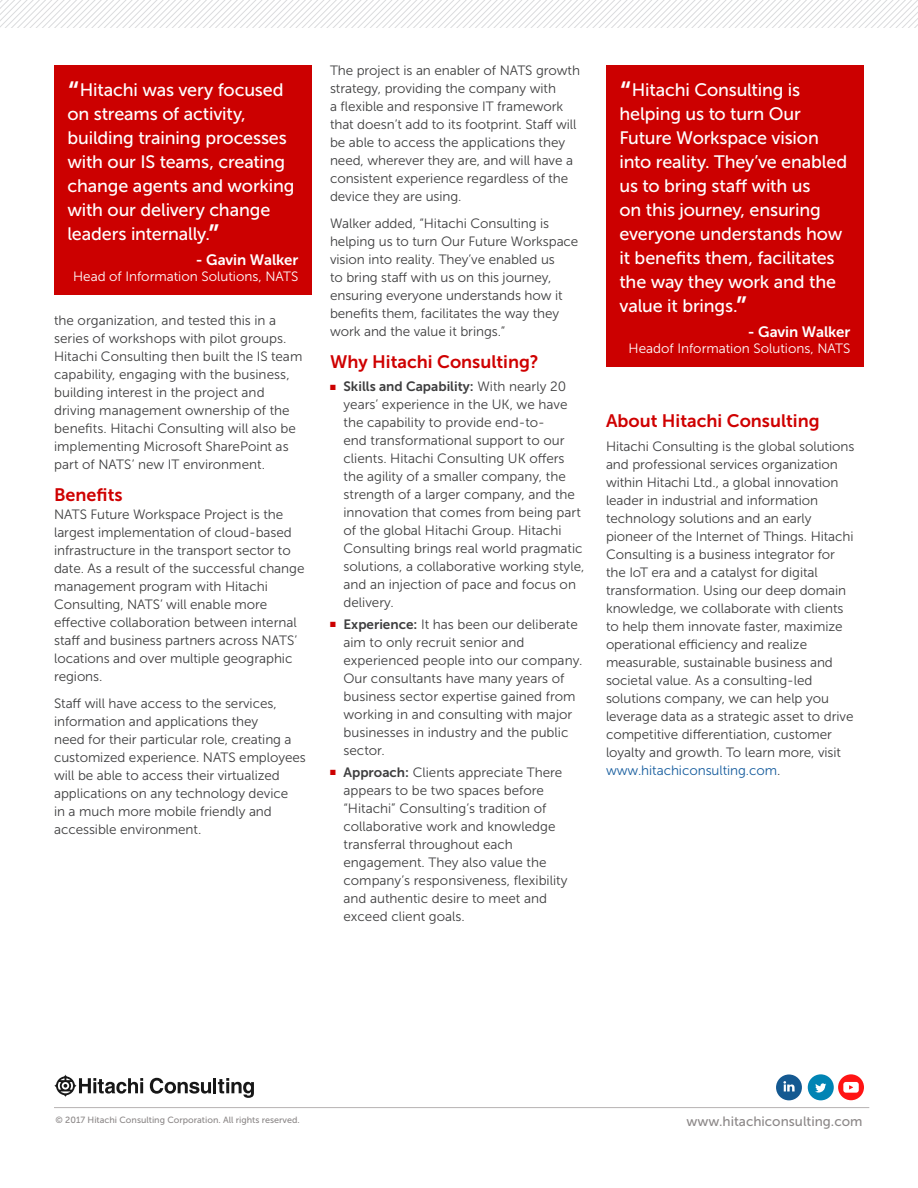
<style>
.page{position:relative;width:918px;height:1188px;background:#fff}
.page>*{position:absolute;margin:0;border:0;box-sizing:border-box;transform-origin:0 0}
.Quote_Inside_Pages{font:18px/24px "Museo Sans 500";letter-spacing:-.01em;color:#fff}
.Primary_Subhead{font:18px "Museo Sans 700";color:#cf0000}
.Primary_Subhead_afte{font:18px "Museo Sans 700";color:#cf0000}
.Quote_AuthorName{font:15px "Museo Sans 700";color:#fff}
.Body{font:13.5px/18px "Museo Sans 300";letter-spacing:-.005em;color:#3e3e3f}
.Quote_AuthorTitle{font:13.5px "Museo Sans 300";color:#fff}
.t1{font:13.5px "Museo Sans 500";color:#8c8888}
.t2{font:9px "Museo Sans 500";color:#8c8888}
.s1{font-size:33px}
.s2{color:#c00}
.s3{font-family:"Museo Sans 700"}
.s4{color:#175d9e}
</style>
<div class="page">
<svg style="left:0;top:0;width:918px;height:27px"></svg>
<hr style="left:54px;top:1107px;width:815px;height:1px;background:#bdb9b9">
<svg style="left:808px;top:1074px;width:56px;height:26px"></svg>
<svg style="left:776px;top:1074px;width:26px;height:26px"></svg>
<svg style="left:54px;top:1074px;width:89px;height:23px"></svg>
<svg style="left:150px;top:1078px;width:61px;height:16px"></svg>
<hr style="left:213px;top:1078px;width:3px;height:15px;background:#171717">
<svg style="left:218px;top:1078px;width:36px;height:20px"></svg>
<div style="left:606px;top:65px;width:258px;height:302px;background:#c00"></div>
<div style="left:54px;top:65px;width:258px;height:230px;background:#c00"></div>
<p class="Quote_Inside_Pages" style="left:68px;top:78px;width:228px"><span class="s1">“</span>Hitachi was very focused on streams of activity, building training processes with our IS teams, creating change agents and working with our delivery change leaders internally.<span class="s1">”</span></p>
<p class="Quote_AuthorName" style="left:196px;top:252px;width:104px">- Gavin Walker</p>
<p class="Quote_AuthorTitle" style="left:73px;top:269px;width:227px">Head of Information Solutions, NATS</p>
<p class="Body" style="left:54px;top:312px;width:250px">the organization, and tested this in a series of workshops with pilot groups.<br>Hitachi Consulting then built the IS team capability, engaging with the business, building interest in the project and driving management ownership of the benefits. Hitachi Consulting will also be implementing Microsoft SharePoint as part of NATS’ new IT environment.</p>
<p class="Primary_Subhead_afte" style="left:54px;top:485px;width:70px">Benefits</p>
<p class="Body" style="left:54px;top:505px;width:252px">NATS Future Workspace Project is the largest implementation of cloud-based infrastructure in the transport sector to date. As a result of the successful change management program with Hitachi Consulting, NATS’ will enable more effective collaboration between internal staff and business partners across NATS’ locations and over multiple geographic regions.</p>
<p class="Body" style="left:54px;top:694px;width:253px">Staff will have access to the services, information and applications they<br>need for their particular role, creating a customized experience. NATS employees will be able to access their virtualized applications on any technology device<br>in a much more mobile friendly and accessible environment.</p>
<p class="Body" style="left:330px;top:61px;width:252px">The project is an enabler of NATS growth strategy, providing the company with<br>a flexible and responsive IT framework that doesn’t add to its footprint. Staff will be able to access the applications they need, wherever they are, and will have a consistent experience regardless of the device they are using.</p>
<p class="Body" style="left:330px;top:215px;width:250px">Walker added, “Hitachi Consulting is helping us to turn Our Future Workspace vision into reality. They’ve enabled us<br>to bring staff with us on this journey, ensuring everyone understands how it benefits them, facilitates the way they work and the value it brings.”</p>
<p class="Primary_Subhead" style="left:330px;top:352px;width:210px">Why Hitachi Consulting?</p>
<p class="Body" style="left:344px;top:378px;width:242px;text-indent:-14px"><span class="s2">■</span> <span class="s3">Skills and Capability:</span> With nearly 20 years’ experience in the UK, we have the capability to provide end-to-<br>end transformational support to our clients. Hitachi Consulting UK offers the agility of a smaller company, the strength of a larger company, and the innovation that comes from being part of the global Hitachi Group. Hitachi Consulting brings real world pragmatic solutions, a collaborative working style, and an injection of pace and focus on delivery.</p>
<p class="Body" style="left:344px;top:615px;width:240px;text-indent:-14px"><span class="s2">■</span> <span class="s3">Experience:</span> It has been our deliberate aim to only recruit senior and experienced people into our company.<br>Our consultants have many years of business sector expertise gained from working in and consulting with major businesses in industry and the public sector.</p>
<p class="Body" style="left:344px;top:763px;width:226px;text-indent:-14px"><span class="s2">■</span> <span class="s3">Approach:</span> Clients appreciate There appears to be two spaces before “Hitachi” Consulting’s tradition of collaborative work and knowledge transferral throughout each engagement. They also value the company’s responsiveness, flexibility and authentic desire to meet and exceed client goals.</p>
<p class="Quote_Inside_Pages" style="left:620px;top:78px;width:229px"><span class="s1">“</span>Hitachi Consulting is helping us to turn Our<br>Future Workspace vision into reality. They’ve enabled us to bring staff with us<br>on this journey, ensuring everyone understands how it benefits them, facilitates the way they work and the value it brings.<span class="s1">”</span></p>
<p class="Quote_AuthorName" style="left:748px;top:324px;width:104px">- Gavin Walker</p>
<p class="Quote_AuthorTitle" style="left:628px;top:341px;width:224px">Headof Information Solutions, NATS</p>
<p class="Primary_Subhead" style="left:606px;top:411px;width:215px">About Hitachi Consulting</p>
<p class="Body" style="left:606px;top:437px;width:250px">Hitachi Consulting is the global solutions and professional services organization within Hitachi Ltd., a global innovation leader in industrial and information technology solutions and an early pioneer of the Internet of Things. Hitachi Consulting is a business integrator for the IoT era and a catalyst for digital transformation. Using our deep domain knowledge, we collaborate with clients to help them innovate faster, maximize operational efficiency and realize measurable, sustainable business and societal value. As a consulting-led solutions company, we can help you leverage data as a strategic asset to drive competitive differentiation, customer loyalty and growth. To learn more, visit <span class="s4">www.hitachiconsulting.com</span>.</p>
<p class="t2" style="left:56px;top:1115px;width:246px">© 2017 Hitachi Consulting Corporation. All rights reserved.</p>
<p class="t1" style="left:686px;top:1114px;width:178px">www.hitachiconsulting.com</p>
</div>
